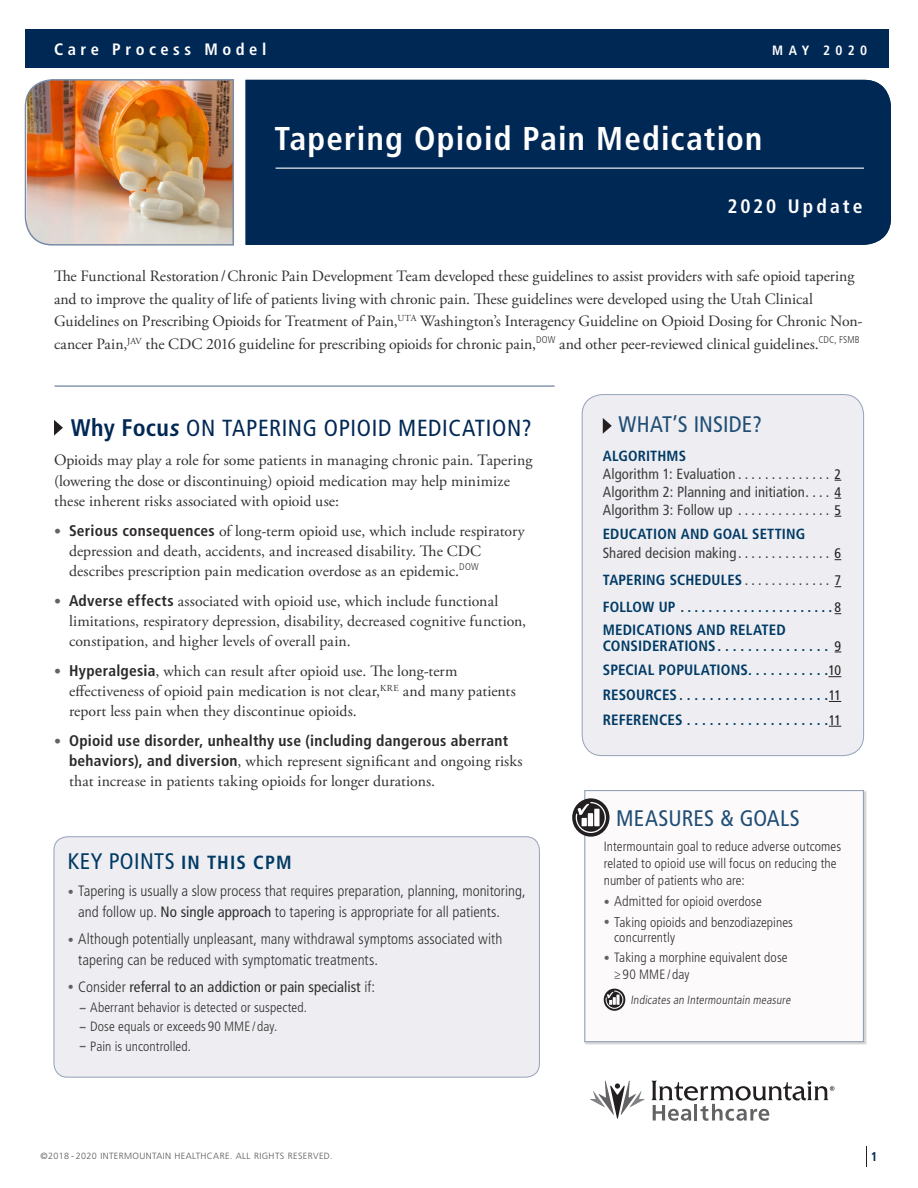
<style>
.page{position:relative;width:918px;height:1188px;background:#fff}
.page>*{position:absolute;margin:0;border:0;box-sizing:border-box;transform-origin:0 0}
.t1{font:700 condensed 33px "Frutiger LT Std";letter-spacing:.035em;color:#fff}
.main_head_1{font:condensed 23.25px "Frutiger LT Std";letter-spacing:.025em;color:#002855}
.TOC_main_head{font:condensed 22.5px "Frutiger LT Std";letter-spacing:.005em;color:#204e75}
.side_bar_head_1{font:condensed 22.5px "Frutiger LT Std";letter-spacing:.02em;color:#003a65}
.t2{font:700 condensed 19.5px "Frutiger LT Std";letter-spacing:.155em;color:#fff}
.table_head_1_-_11_5{font:700 condensed 16.5px "Frutiger LT Std";letter-spacing:.275em;color:#fff}
.main_body_text_tight{font:15.75px/20.2px "Adobe Garamond Pro";color:#312f30}
.main_body_text{font:15.75px/20.7px "Adobe Garamond Pro";color:#312f30}
.t3{font:700 condensed 15.45px "Frutiger LT Std";letter-spacing:.015em;color:#2b292a}
.t4{font:300 condensed 15px/21px "Frutiger LT Std";color:#312f30}
.t5{font:condensed 15px "Frutiger LT Std";letter-spacing:.005em;color:#312f30}
.TOC_subhead{font:700 condensed 14.85px "Frutiger LT Std";letter-spacing:.01em;color:#003a65}
.TOC_subhead-2{font:700 condensed 14.7px "Frutiger LT Std";letter-spacing:.01em;color:#003a65}
.TOC_text{font:condensed 14.7px "Frutiger LT Std";letter-spacing:.005em;color:#3e3e3f}
.side_bar_main_body_t{font:300 condensed 13.5px/16.8px "Frutiger LT Std";letter-spacing:.005em;color:#312f30}
.table_head_1_-_11_5-2{font:700 condensed 13.5px "Frutiger LT Std";letter-spacing:.395em;color:#fff}
.t6{font:700 condensed 12.75px "Frutiger LT Std";color:#002855}
.side_bar_main_body_t-2{font:300 condensed 12px "Frutiger LT Std";color:#312f30}
.t7{font:300 9px "Frutiger LT Std";letter-spacing:.04em;color:#57585a}
.s1{font-weight:700;font-size:24px}
.s2{font-family:"Frutiger LT Std";font-weight:700;font-stretch:condensed;font-size:14.1px;color:#636366}
.s3{font-family:"Frutiger LT Std";font-weight:700;font-stretch:condensed;font-size:15.45px;color:#2b292a}
.s4{font-size:14.1px;color:#636366}
.s5{font-weight:700;font-size:19.05px}
.s6{font-size:12px;color:#636366}
.s7{font-weight:400}
.s8{font-weight:300;font-size:12px;color:#636366}
.s9{font-weight:300}
.s10{font-weight:900;font-size:12px;color:#636366}
.s11{font-size:13.8px;color:#231f20}
.s12{font-weight:400;color:#3e3e3f}
.s13{font-weight:400;font-size:13.8px;color:#231f20}
.s14{font-size:14.85px}
.s15{font-size:14.7px}
.s16{font-size:14.25px;color:#383839}
</style>
<div class="page">
<svg style="left:584px;top:790px;width:281px;height:253px"></svg>
<div style="left:582px;top:395px;width:282px;height:361px;background:#eeeef2;border-radius:20px"></div>
<svg style="left:828px;top:676px;width:13px;height:1px"></svg>
<svg style="left:829px;top:701px;width:12px;height:1px"></svg>
<svg style="left:829px;top:726px;width:12px;height:1px"></svg>
<svg style="left:603px;top:418px;width:9px;height:16px"></svg>
<div style="left:582px;top:394px;width:282px;height:362px;border:1px solid #93a1b9;border-radius:20px"></div>
<svg style="left:54px;top:420px;width:9px;height:16px"></svg>
<div style="left:54px;top:837px;width:485px;height:240px;background:#eeeef2;border-radius:14px"></div>
<div style="left:54px;top:836px;width:486px;height:241px;border:1px solid #93a1b9;border-radius:14px"></div>
<svg style="left:572px;top:798px;width:38px;height:39px"></svg>
<svg style="left:575px;top:801px;width:32px;height:33px"></svg>
<img style="left:24px;top:79px;width:210px;height:167px">
<div style="left:246px;top:80px;width:645px;height:165px;background:#002855"></div>
<div style="left:26px;top:29px;width:864px;height:39px;background:#002855"></div>
<svg style="left:866px;top:1146px;width:1px;height:21px"></svg>
<hr style="left:55px;top:386px;width:500px;height:1px;background:#5d7696">
<hr style="left:276px;top:168px;width:588px;height:1px;background:#fff">
<svg style="left:590px;top:1081px;width:55px;height:38px"></svg>
<svg style="left:651px;top:1081px;width:183px;height:40px"></svg>
<p class="table_head_1_-_11_5" style="left:54px;top:39px;width:214px">Care Process Model</p>
<p class="table_head_1_-_11_5-2" style="left:772px;top:42px;width:96px">MAY 2020</p>
<p class="table_head_1_-_11_5-2" style="left:728px;top:42px;width:124px">MONTH 2015</p>
<p class="t1" style="left:274px;top:119px;width:489px">Tapering Opioid Pain Medication</p>
<p class="t2" style="left:727px;top:194px;width:137px">2020 Update</p>
<p class="t2" style="left:754px;top:194px;width:24px">15</p>
<p class="main_body_text_tight" style="left:54px;top:266px;width:810px;line-height:22.5px">The Functional Restoration/Chronic Pain Development Team developed these guidelines to assist providers with safe opioid tapering and to improve the quality of life of patients living with chronic pain. These guidelines were developed using the Utah Clinical Guidelines on Prescribing Opioids for Treatment of Pain,<sup>UTA</sup> Washington’s Interagency Guideline on Opioid Dosing for Chronic Non&shy;cancer Pain,<sup>JAV</sup> the CDC 2016 guideline for prescribing opioids for chronic pain,<sup>DOW</sup> and other peer-reviewed clinical guidelines.<sup>CDC,</sup> <sup>FSMB</sup></p>
<p class="main_head_1" style="left:71px;top:414px;width:462px"><span class="s1">Why Focus</span> ON TAPERING OPIOID MEDICATION?</p>
<p class="main_body_text" style="left:54px;top:450px;width:480px">Opioids may play a role for some patients in managing chronic pain. Tapering (lowering the dose or discontinuing) opioid medication may help minimize these inherent risks associated with opioid use:</p>
<p class="main_body_text_tight" style="left:69px;top:521px;width:457px;text-indent:-15px"><span class="s2">•</span> <span class="s3">Serious consequences</span> of long-term opioid use, which include respiratory depression and death, accidents, and increased disability. The CDC describes prescription pain medication overdose as an epidemic.<sup>DOW</sup></p>
<p class="main_body_text_tight" style="left:69px;top:591px;width:459px;text-indent:-15px"><span class="s2">•</span> <span class="s3">Adverse effects</span> associated with opioid use, which include functional limitations, respiratory depression, disability, decreased cognitive function, constipation, and higher levels of overall pain.</p>
<p class="main_body_text_tight" style="left:69px;top:661px;width:448px;text-indent:-15px"><span class="s2">•</span> <span class="s3">Hyperalgesia</span>, which can result after opioid use. The long‑term effectiveness of opioid pain medication is not clear,<sup>KRE</sup> and many patients report less pain when they discontinue opioids.</p>
<p class="t3" style="left:54px;top:731px;width:456px"><span class="s4">•</span> Opioid use disorder, unhealthy use (including dangerous aberrant</p>
<p class="main_body_text_tight" style="left:69px;top:751px;width:455px"><span class="s3">behaviors), and diversion</span>, which represent significant and ongoing risks that increase in patients taking opioids for longer durations.</p>
<p class="side_bar_head_1" style="left:68px;top:848px;width:225px">KEY POINTS <span class="s5">IN THIS CPM</span></p>
<p class="t4" style="left:78px;top:881px;width:449px;text-indent:-10px"><span class="s6">•</span> Tapering is usually a slow process that requires preparation, planning, monitoring, and follow up. <span class="s7">No single approach</span> to tapering is appropriate for all patients.</p>
<p class="t4" style="left:78px;top:929px;width:426px;text-indent:-10px"><span class="s6">•</span> Although potentially unpleasant, many withdrawal symptoms associated with tapering can be reduced with symptomatic treatments.</p>
<p class="t5" style="left:68px;top:978px;width:309px"><span class="s8">•</span> <span class="s9">Consider</span> referral to an addiction or pain specialist <span class="s9">if:</span></p>
<p class="side_bar_main_body_t" style="left:80px;top:999px;width:229px"><span class="s10">–</span> Aberrant behavior is detected or suspected.</p>
<p class="side_bar_main_body_t" style="left:80px;top:1019px;width:199px"><span class="s10">–</span> Dose equals or exceeds 90 MME / day.</p>
<p class="side_bar_main_body_t" style="left:80px;top:1038px;width:113px"><span class="s10">–</span> Pain is uncontrolled.</p>
<p class="TOC_main_head" style="left:619px;top:411px;width:145px">WHAT’S INSIDE?</p>
<p class="TOC_subhead-2" style="left:603px;top:447px;width:85px">ALGORITHMS</p>
<p class="TOC_text" style="left:603px;top:465px;width:240px">Algorithm 1: Evaluation . . . . . . . . . . . . . . <span class="s11">2</span></p>
<p class="TOC_text" style="left:603px;top:483px;width:240px">Algorithm 2: Planning and initiation . . . . <span class="s11">4</span></p>
<p class="TOC_text" style="left:603px;top:501px;width:240px">Algorithm 3: Follow up . . . . . . . . . . . . . . <span class="s11">5</span></p>
<p class="TOC_subhead-2" style="left:603px;top:525px;width:204px">EDUCATION AND GOAL SETTING</p>
<p class="TOC_text" style="left:603px;top:545px;width:240px">Shared decision making . . . . . . . . . . . . . . <span class="s11">6</span></p>
<p class="TOC_subhead-2" style="left:603px;top:571px;width:240px">TAPERING SCHEDULES <span class="s12">. . . . . . . . . . . . .</span> <span class="s13">7</span></p>
<p class="TOC_subhead-2" style="left:603px;top:598px;width:240px">FOLLOW UP . . . . . . . . . . . . . . . . . . . . . <span class="s13">8</span></p>
<p class="TOC_subhead" style="left:603px;top:621px;width:185px">MEDICATIONS AND RELATED</p>
<p class="TOC_subhead-2" style="left:603px;top:637px;width:240px"><span class="s14">CONSIDERATIONS</span> . . . . . . . . . . . . . . . <span class="s13">9</span></p>
<p class="TOC_subhead" style="left:603px;top:661px;width:240px">SPECIAL POPULATIONS<span class="s15">. . . . . . . . . . .</span><span class="s13">10</span></p>
<p class="TOC_subhead-2" style="left:603px;top:686px;width:240px"><span class="s14">RESOURCES</span> . . . . . . . . . . . . . . . . . . . <span class="s13">11</span></p>
<p class="TOC_subhead-2" style="left:603px;top:711px;width:240px"><span class="s14">REFERENCES</span> . . . . . . . . . . . . . . . . . . <span class="s13">11</span></p>
<p class="TOC_main_head" style="left:616px;top:805px;width:185px">MEASURES &amp; GOALS</p>
<p class="side_bar_main_body_t" style="left:604px;top:838px;width:239px">Intermountain goal to reduce adverse outcomes related to opioid use will focus on reducing the number of patients who are:</p>
<p class="side_bar_main_body_t" style="left:604px;top:893px;width:160px"><span class="s6">•</span> <span class="s16">Admitted</span> for opioid overdose</p>
<p class="side_bar_main_body_t" style="left:614px;top:915px;width:180px;line-height:15px;text-indent:-10px"><span class="s6">•</span> <span class="s16">T</span>aking opioids and benzodiazepines concurrently</p>
<p class="side_bar_main_body_t" style="left:614px;top:949px;width:175px;text-indent:-10px"><span class="s6">•</span> Taking a morphine equivalent dose ≥90 MME/day</p>
<p class="side_bar_main_body_t-2" style="left:630px;top:993px;width:163px">Indicates an Intermountain measure</p>
<p class="t7" style="left:40px;top:1151px;width:294px">©2018 - 2020 INTERMOUNTAIN HEALTHCARE. ALL RIGHTS RESERVED.</p>
<p class="t6" style="left:871px;top:1149px;width:8px">1</p>
</div>
